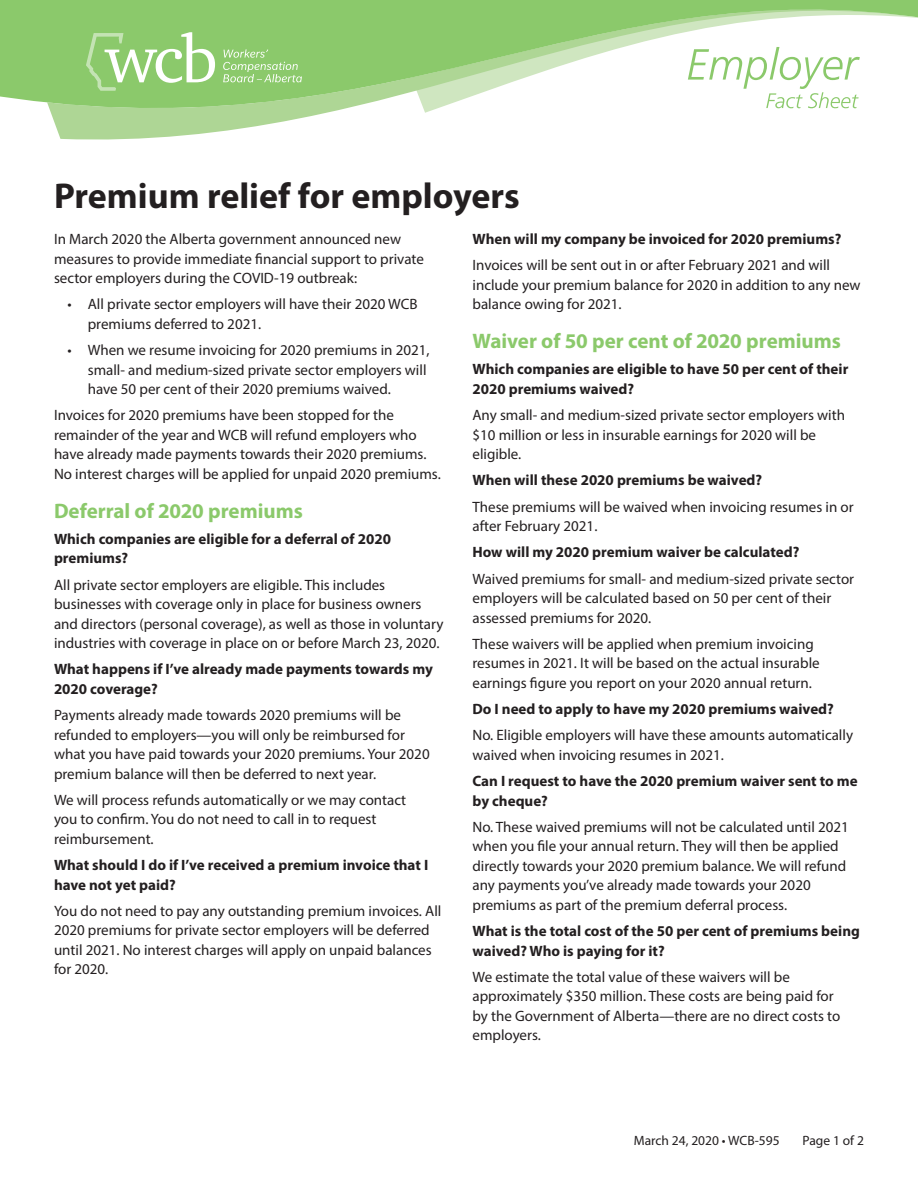
<style>
.page{position:relative;width:918px;height:1188px;background:#fff}
.page>*{position:absolute;margin:0;border:0;box-sizing:border-box;transform-origin:0 0}
.Main_title_copy{font:700 36px "Myriad Pro";color:#231f20}
.Subtitle{font:700 21px "Myriad Pro";letter-spacing:-.005em;color:#8bc96b}
.Body_Text{font:15px/19.5px "Myriad Pro";color:#231f20}
.Body_Text-2{font:700 15px/19.5px "Myriad Pro";color:#231f20}
.t1{font:13.5px "Myriad Pro";color:#231f20}
</style>
<div class="page">
<svg style="left:0;top:0;width:918px;height:140px"></svg>
<svg style="left:688px;top:47px;width:172px;height:61px"></svg>
<svg style="left:223px;top:49px;width:79px;height:33px;background:#9dd182"></svg>
<svg style="left:86px;top:32px;width:129px;height:59px"></svg>
<p class="Main_title_copy" style="left:54px;top:173px;width:467px">Premium relief for employers</p>
<p class="Body_Text" style="left:54px;top:229px;width:372px">In March 2020 the Alberta government announced new measures to provide immediate financial support to private sector employers during the COVID-19 outbreak:</p>
<p class="Body_Text" style="left:88px;top:294px;width:331px;text-indent:-20px">• All private sector employers will have their 2020 WCB premiums deferred to 2021.</p>
<p class="Body_Text" style="left:88px;top:340px;width:343px;text-indent:-20px">• When we resume invoicing for 2020 premiums in 2021, small- and medium-sized private sector employers will have 50 per cent of their 2020 premiums waived.</p>
<p class="Body_Text" style="left:54px;top:405px;width:388px">Invoices for 2020 premiums have been stopped for the remainder of the year and WCB will refund employers who have already made payments towards their 2020 premiums.<br>No interest charges will be applied for unpaid 2020 premiums.</p>
<p class="Subtitle" style="left:54px;top:497px;width:250px">Deferral of 2020 premiums</p>
<p class="Body_Text-2" style="left:54px;top:529px;width:339px">Which companies are eligible for a deferral of 2020 premiums?</p>
<p class="Body_Text" style="left:54px;top:575px;width:391px">All private sector employers are eligible. This includes businesses with coverage only in place for business owners and directors (personal coverage), as well as those in voluntary industries with coverage in place on or before March 23, 2020.</p>
<p class="Body_Text-2" style="left:54px;top:659px;width:380px">What happens if I’ve already made payments towards my<br>2020 coverage?</p>
<p class="Body_Text" style="left:54px;top:705px;width:377px">Payments already made towards 2020 premiums will be refunded to employers—you will only be reimbursed for what you have paid towards your 2020 premiums. Your 2020 premium balance will then be deferred to next year.</p>
<p class="Body_Text" style="left:54px;top:790px;width:354px">We will process refunds automatically or we may contact you to confirm. You do not need to call in to request reimbursement.</p>
<p class="Body_Text-2" style="left:54px;top:855px;width:376px">What should I do if I’ve received a premium invoice that I have not yet paid?</p>
<p class="Body_Text" style="left:54px;top:901px;width:389px">You do not need to pay any outstanding premium invoices. All 2020 premiums for private sector employers will be deferred until 2021. No interest charges will apply on unpaid balances for 2020.</p>
<p class="Body_Text-2" style="left:472px;top:229px;width:370px">When will my company be invoiced for 2020 premiums?</p>
<p class="Body_Text" style="left:472px;top:255px;width:390px">Invoices will be sent out in or after February 2021 and will include your premium balance for 2020 in addition to any new balance owing for 2021.</p>
<p class="Subtitle" style="left:472px;top:327px;width:370px">Waiver of 50 per cent of 2020 premiums</p>
<p class="Body_Text-2" style="left:472px;top:359px;width:377px">Which companies are eligible to have 50 per cent of their<br>2020 premiums waived?</p>
<p class="Body_Text" style="left:472px;top:405px;width:374px">Any small- and medium-sized private sector employers with $10 million or less in insurable earnings for 2020 will be eligible.</p>
<p class="Body_Text-2" style="left:472px;top:470px;width:291px">When will these 2020 premiums be waived?</p>
<p class="Body_Text" style="left:472px;top:497px;width:383px">These premiums will be waived when invoicing resumes in or after February 2021.</p>
<p class="Body_Text-2" style="left:472px;top:542px;width:328px">How will my 2020 premium waiver be calculated?</p>
<p class="Body_Text" style="left:472px;top:569px;width:383px">Waived premiums for small- and medium-sized private sector employers will be calculated based on 50 per cent of their assessed premiums for 2020.</p>
<p class="Body_Text" style="left:472px;top:634px;width:349px">These waivers will be applied when premium invoicing resumes in 2021. It will be based on the actual insurable earnings figure you report on your 2020 annual return.</p>
<p class="Body_Text-2" style="left:472px;top:699px;width:363px">Do I need to apply to have my 2020 premiums waived?</p>
<p class="Body_Text" style="left:472px;top:725px;width:382px">No. Eligible employers will have these amounts automatically waived when invoicing resumes in 2021.</p>
<p class="Body_Text-2" style="left:472px;top:771px;width:387px">Can I request to have the 2020 premium waiver sent to me by cheque?</p>
<p class="Body_Text" style="left:472px;top:817px;width:378px">No. These waived premiums will not be calculated until 2021 when you file your annual return. They will then be applied directly towards your 2020 premium balance. We will refund any payments you’ve already made towards your 2020 premiums as part of the premium deferral process.</p>
<p class="Body_Text-2" style="left:472px;top:921px;width:389px">What is the total cost of the 50 per cent of premiums being waived? Who is paying for it?</p>
<p class="Body_Text" style="left:472px;top:967px;width:369px">We estimate the total value of these waivers will be approximately $350 million. These costs are being paid for by the Government of Alberta—there are no direct costs to employers.</p>
<p class="t1" style="left:634px;top:1132px;width:147px">March 24, 2020 • WCB-595</p>
<p class="t1" style="left:803px;top:1132px;width:63px">Page 1 of 2</p>
</div>
